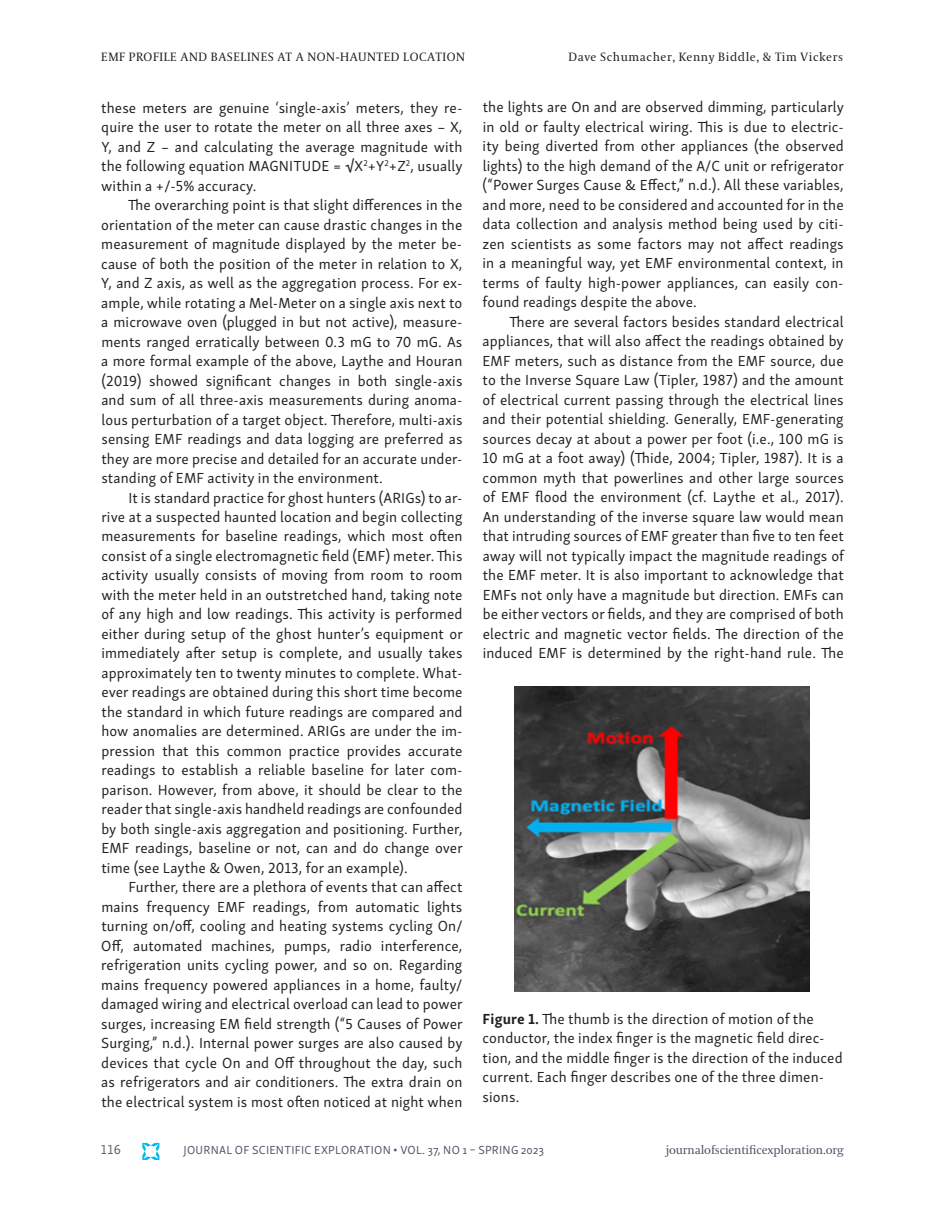
<style>
.page{position:relative;width:945px;height:1215px;background:#fff}
.page>*{position:absolute;margin:0;border:0;box-sizing:border-box;transform-origin:0 0}
.t1{font:15px/19.5px "Skolar Sans PE";letter-spacing:.01em;color:#231f20;text-align:justify}
.t2{font:13.5px "Skolar Sans PE";color:#66605e}
.t3{font:12px "Coranto 2";letter-spacing:.05em;color:#231f20}
.t4{font:12px "Skolar Sans PE";letter-spacing:.025em;color:#53506a}
.t5{font:12px "Coranto 2";letter-spacing:-.01em;color:#53506a}
.s1{font-weight:700}
</style>
<div class="page">
<svg style="left:142px;top:1143px;width:17px;height:17px"></svg>
<img style="left:514px;top:687px;width:296px;height:305px">
<p class="t3" style="left:101px;top:50px;width:365px">EMF PROFILE AND BASELINES AT A NON-HAUNTED LOCATION</p>
<p class="t3" style="left:569px;top:50px;width:276px">Dave Schumacher, Kenny Biddle, &amp; Tim Vickers</p>
<p class="t1" style="left:101px;top:96px;width:363px">these meters are genuine ‘single-axis’ meters, they re&shy;quire the user to rotate the meter on all three axes – X, Y, and Z – and calculating the average magnitude with the following equation MAGNITUDE = √X<sup>2</sup>+Y<sup>2</sup>+Z<sup>2</sup>, usually within a +/-5% accuracy.</p>
<p class="t1" style="left:101px;top:194px;width:363px;text-indent:27px">The overarching point is that slight differences in the orientation of the meter can cause drastic changes in the measurement of magnitude displayed by the meter be&shy;cause of both the position of the meter in relation to X, Y, and Z axis, as well as the aggregation process. For ex&shy;ample, while rotating a Mel-Meter on a single axis next to a microwave oven (plugged in but not active), measure&shy;ments ranged erratically between 0.3 mG to 70 mG. As a more formal example of the above, Laythe and Houran (2019) showed significant changes in both single-axis and sum of all three-axis measurements during anoma&shy;lous perturbation of a target object. Therefore, multi-axis sensing EMF readings and data logging are preferred as they are more precise and detailed for an accurate under&shy;standing of EMF activity in the environment.</p>
<p class="t1" style="left:101px;top:486px;width:363px;text-indent:27px">It is standard practice for ghost hunters (ARIGs) to ar&shy;rive at a suspected haunted location and begin collecting measurements for baseline readings, which most often consist of a single electromagnetic field (EMF) meter. This activity usually consists of moving from room to room with the meter held in an outstretched hand, taking note of any high and low readings. This activity is performed either during setup of the ghost hunter’s equipment or immediately after setup is complete, and usually takes approximately ten to twenty minutes to complete. What&shy;ever readings are obtained during this short time become the standard in which future readings are compared and how anomalies are determined. ARIGs are under the im&shy;pression that this common practice provides accurate readings to establish a reliable baseline for later com&shy;parison. However, from above, it should be clear to the reader that single-axis handheld readings are confounded by both single-axis aggregation and positioning. Further, EMF readings, baseline or not, can and do change over time (see Laythe &amp; Owen, 2013, for an example).</p>
<p class="t1" style="left:101px;top:876px;width:363px;text-indent:27px">Further, there are a plethora of events that can affect mains frequency EMF readings, from automatic lights turning on/off, cooling and heating systems cycling On/ Off, automated machines, pumps, radio interference, refrigeration units cycling power, and so on. Regarding mains frequency powered appliances in a home, faulty/ damaged wiring and electrical overload can lead to power surges, increasing EM field strength (“5 Causes of Power Surging,” n.d.). Internal power surges are also caused by devices that cycle On and Off throughout the day, such as refrigerators and air conditioners. The extra drain on the electrical system is most often noticed at night when</p>
<p class="t1" style="left:482px;top:96px;width:363px">the lights are On and are observed dimming, particularly in old or faulty electrical wiring. This is due to electric&shy;ity being diverted from other appliances (the observed lights) to the high demand of the A/C unit or refrigerator (“Power Surges Cause &amp; Effect,” n.d.). All these variables, and more, need to be considered and accounted for in the data collection and analysis method being used by citi&shy;zen scientists as some factors may not affect readings in a meaningful way, yet EMF environmental context, in terms of faulty high-power appliances, can easily con&shy;found readings despite the above.</p>
<p class="t1" style="left:483px;top:311px;width:363px;text-indent:27px">There are several factors besides standard electrical appliances, that will also affect the readings obtained by EMF meters, such as distance from the EMF source, due to the Inverse Square Law (Tipler, 1987) and the amount of electrical current passing through the electrical lines and their potential shielding. Generally, EMF-generating sources decay at about a power per foot (i.e., 100 mG is 10 mG at a foot away) (Thide, 2004; Tipler, 1987). It is a common myth that powerlines and other large sources of EMF flood the environment (cf. Laythe et al., 2017).<br>An understanding of the inverse square law would mean that intruding sources of EMF greater than five to ten feet away will not typically impact the magnitude readings of the EMF meter. It is also important to acknowledge that EMFs not only have a magnitude but direction. EMFs can be either vectors or fields, and they are comprised of both electric and magnetic vector fields. The direction of the induced EMF is determined by the right-hand rule. The</p>
<p class="t1" style="left:483px;top:1008px;width:362px;text-align:left"><span class="s1">Figure 1.</span> The thumb is the direction of motion of the conductor, the index finger is the magnetic field direc&shy;tion, and the middle finger is the direction of the induced current. Each finger describes one of the three dimen&shy;sions.</p>
<p class="t2" style="left:101px;top:1139px;width:22px">116</p>
<p class="t4" style="left:183px;top:1140px;width:362px">JOURNAL OF SCIENTIFIC EXPLORATION • VOL. 37, NO 1 – SPRING 2023</p>
<p class="t5" style="left:666px;top:1142px;width:180px">journalofscientificexploration.org</p>
</div>
